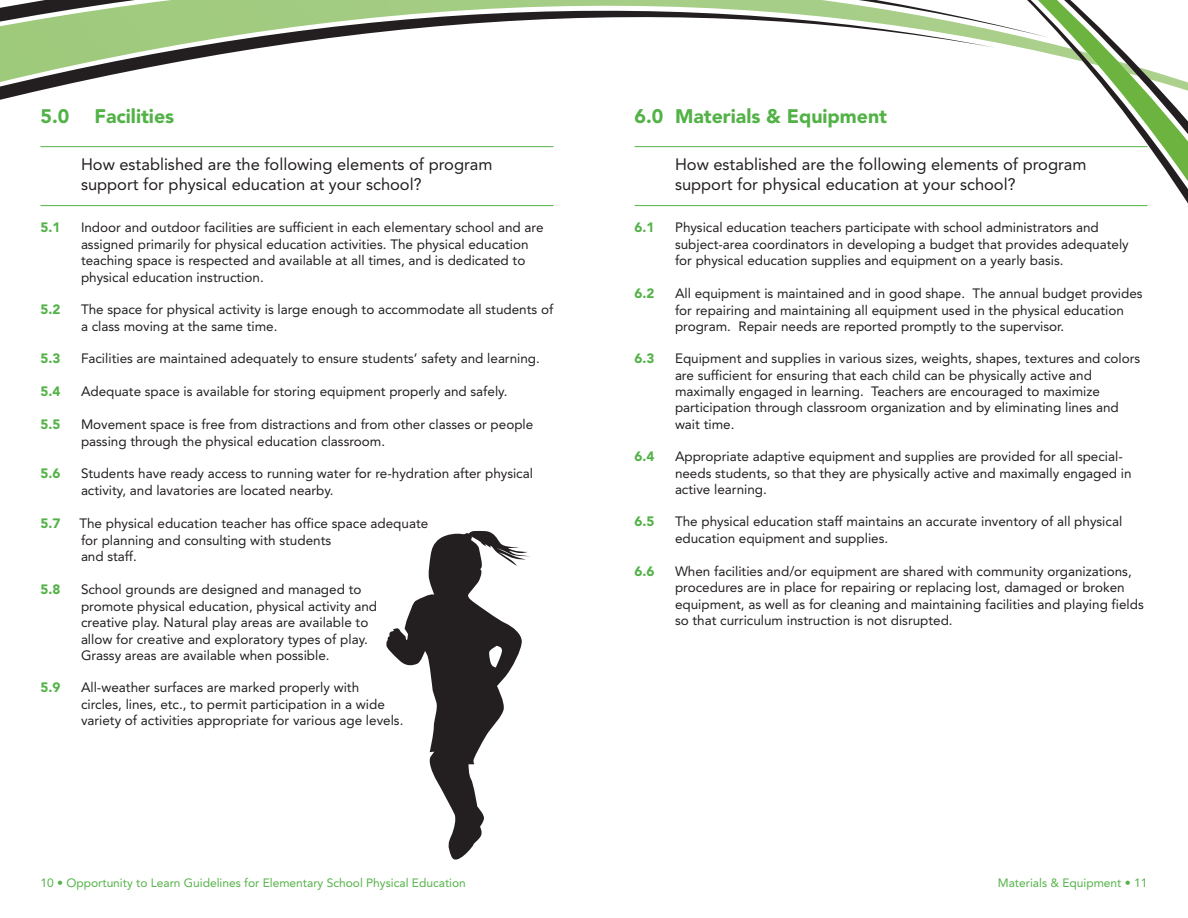
<style>
.page{position:relative;width:1188px;height:918px;background:#fff}
.page>*{position:absolute;margin:0;border:0;box-sizing:border-box;transform-origin:0 0}
.t1{font:900 19.5px "Avenir";color:#53b247}
.t2{font:16.5px/19.8px "Avenir";color:#231f20}
.t3{font:13.5px/16.4px "Avenir";color:#231f20}
.t4{font:900 13.5px "Avenir";color:#53b247}
.t5{font:12px "Avenir";color:#53b247}
</style>
<div class="page">
<svg style="left:12px;top:0;width:1176px;height:207px"></svg>
<hr style="left:40px;top:146px;width:514px;height:1px;background:#53b247">
<hr style="left:40px;top:205px;width:514px;height:1px;background:#53b247">
<hr style="left:634px;top:146px;width:514px;height:1px;background:#53b247">
<hr style="left:634px;top:205px;width:514px;height:1px;background:#53b247">
<svg style="left:386px;top:531px;width:144px;height:329px"></svg>
<h1 class="t1" style="left:40px;top:108px;width:30px">5.0</h1>
<h1 class="t1" style="left:94px;top:108px;width:81px">Facilities</h1>
<p class="t2" style="left:81px;top:156px;width:413px">How established are the following elements of program support for physical education at your school?</p>
<p class="t4" style="left:40px;top:222px;width:21px">5.1</p>
<p class="t3" style="left:81px;top:221px;width:464px">Indoor and outdoor facilities are sufficient in each elementary school and are assigned primarily for physical education activities. The physical education teaching space is respected and available at all times, and is dedicated to physical education instruction.</p>
<p class="t4" style="left:41px;top:304px;width:21px">5.2</p>
<p class="t3" style="left:81px;top:302px;width:474px;line-height:16.8px">The space for physical activity is large enough to accommodate all students of a class moving at the same time.</p>
<p class="t4" style="left:41px;top:353px;width:21px">5.3</p>
<p class="t3" style="left:81px;top:351px;width:460px">Facilities are maintained adequately to ensure students’ safety and learning.</p>
<p class="t4" style="left:41px;top:386px;width:21px">5.4</p>
<p class="t3" style="left:81px;top:384px;width:428px">Adequate space is available for storing equipment properly and safely.</p>
<p class="t4" style="left:41px;top:419px;width:21px">5.5</p>
<p class="t3" style="left:81px;top:417px;width:454px;line-height:16.8px">Movement space is free from distractions and from other classes or people passing through the physical education classroom.</p>
<p class="t4" style="left:41px;top:468px;width:21px">5.6</p>
<p class="t3" style="left:81px;top:467px;width:454px;line-height:16.8px">Students have ready access to running water for re-hydration after physical activity, and lavatories are located nearby.</p>
<p class="t4" style="left:41px;top:518px;width:21px">5.7</p>
<p class="t3" style="left:79px;top:516px;width:350px">The physical education teacher has office space adequate for planning and consulting with students<br>and staff.</p>
<p class="t4" style="left:41px;top:584px;width:21px">5.8</p>
<p class="t3" style="left:81px;top:583px;width:298px">School grounds are designed and managed to promote physical education, physical activity and creative play. Natural play areas are available to allow for creative and exploratory types of play.<br>Grassy areas are available when possible.</p>
<p class="t4" style="left:41px;top:682px;width:21px">5.9</p>
<p class="t3" style="left:81px;top:680px;width:324px">All-weather surfaces are marked properly with circles, lines, etc., to permit participation in a wide variety of activities appropriate for various age levels.</p>
<h1 class="t1" style="left:634px;top:108px;width:254px">6.0 Materials &amp; Equipment</h1>
<p class="t2" style="left:675px;top:156px;width:413px">How established are the following elements of program support for physical education at your school?</p>
<p class="t4" style="left:634px;top:222px;width:21px">6.1</p>
<p class="t3" style="left:675px;top:221px;width:455px">Physical education teachers participate with school administrators and subject-area coordinators in developing a budget that provides adequately for physical education supplies and equipment on a yearly basis.</p>
<p class="t4" style="left:635px;top:288px;width:21px">6.2</p>
<p class="t3" style="left:675px;top:286px;width:469px">All equipment is maintained and in good shape. The annual budget provides for repairing and maintaining all equipment used in the physical education program. Repair needs are reported promptly to the supervisor.</p>
<p class="t4" style="left:635px;top:353px;width:21px">6.3</p>
<p class="t3" style="left:675px;top:351px;width:467px">Equipment and supplies in various sizes, weights, shapes, textures and colors are sufficient for ensuring that each child can be physically active and maximally engaged in learning. Teachers are encouraged to maximize participation through classroom organization and by eliminating lines and wait time.</p>
<p class="t4" style="left:635px;top:451px;width:21px">6.4</p>
<p class="t3" style="left:675px;top:449px;width:458px">Appropriate adaptive equipment and supplies are provided for all special&shy;needs students, so that they are physically active and maximally engaged in active learning.</p>
<p class="t4" style="left:635px;top:516px;width:21px">6.5</p>
<p class="t3" style="left:675px;top:514px;width:449px;line-height:16.8px">The physical education staff maintains an accurate inventory of all physical education equipment and supplies.</p>
<p class="t4" style="left:635px;top:565px;width:21px">6.6</p>
<p class="t3" style="left:675px;top:564px;width:470px">When facilities and/or equipment are shared with community organizations, procedures are in place for repairing or replacing lost, damaged or broken equipment, as well as for cleaning and maintaining facilities and playing fields so that curriculum instruction is not disrupted.</p>
<p class="t5" style="left:40px;top:878px;width:427px">10 • Opportunity to Learn Guidelines for Elementary School Physical Education</p>
<p class="t5" style="left:998px;top:878px;width:151px">Materials &amp; Equipment • 11</p>
</div>
